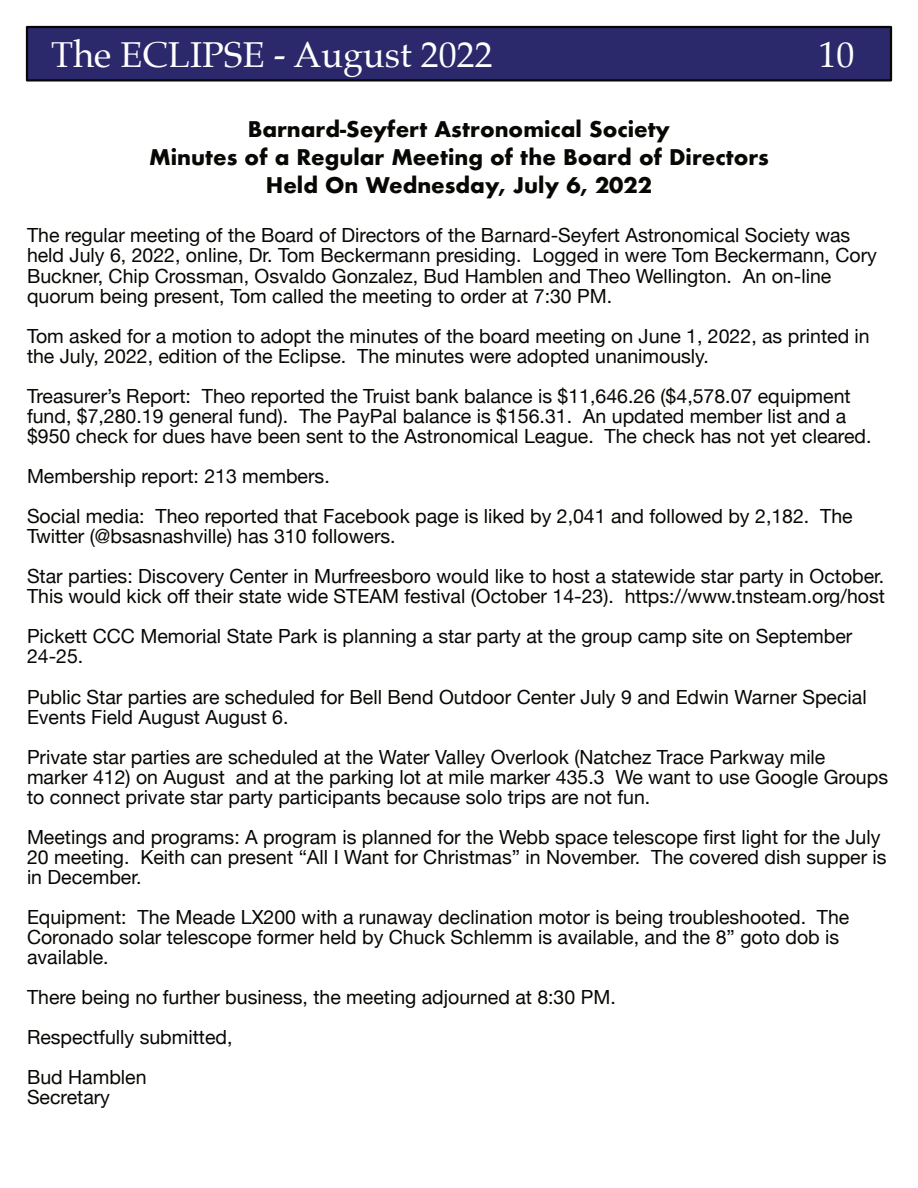
<style>
.page{position:relative;width:918px;height:1188px;background:#fff}
.page>*{position:absolute;margin:0;border:0;box-sizing:border-box;transform-origin:0 0}
.t1{font:36px "Palatino";color:#fff}
.t2{font:700 21px/27.9px "Futura";color:#080704;text-align:center}
.t3{font:19.5px/20.1px "Helvetica Neue";color:#080704}
</style>
<div class="page">
<div style="left:26px;top:26px;width:866px;height:56px;background:#2b296c;border:2px solid #080704"></div>
<h1 class="t1" style="left:51px;top:37px;width:443px">The ECLIPSE - August 2022</h1>
<h1 class="t1" style="left:819px;top:37px;width:37px">10</h1>
<p class="t2" style="left:149px;top:117px;width:621px">Barnard-Seyfert Astronomical Society<br>Minutes of a Regular Meeting of the Board of Directors<br>Held On Wednesday, July 6, 2022</p>
<p class="t3" style="left:27px;top:225px;width:851px">The regular meeting of the Board of Directors of the Barnard-Seyfert Astronomical Society was held July 6, 2022, online, Dr. Tom Beckermann presiding. Logged in were Tom Beckermann, Cory Buckner, Chip Crossman, Osvaldo Gonzalez, Bud Hamblen and Theo Wellington. An on-line quorum being present, Tom called the meeting to order at 7:30 PM.</p>
<p class="t3" style="left:27px;top:325px;width:844px">Tom asked for a motion to adopt the minutes of the board meeting on June 1, 2022, as printed in the July, 2022, edition of the Eclipse. The minutes were adopted unanimously.</p>
<p class="t3" style="left:27px;top:386px;width:846px">Treasurer’s Report: Theo reported the Truist bank balance is $11,646.26 ($4,578.07 equipment fund, $7,280.19 general fund). The PayPal balance is $156.31. An updated member list and a $950 check for dues have been sent to the Astronomical League. The check has not yet cleared.</p>
<p class="t3" style="left:27px;top:456px;width:827px;line-height:40px">Membership report: 213 members.<br>Social media: Theo reported that Facebook page is liked by 2,041 and followed by 2,182. The</p>
<p class="t3" style="left:27px;top:516px;width:859px;line-height:40px">Twitter (@bsasnashville) has 310 followers.<br>Star parties: Discovery Center in Murfreesboro would like to host a statewide star party in October.</p>
<p class="t3" style="left:27px;top:576px;width:859px;line-height:40px">This would kick off their state wide STEAM festival (October 14-23). https://www.tnsteam.org/host<br>Pickett CCC Memorial State Park is planning a star party at the group camp site on September</p>
<p class="t3" style="left:27px;top:636px;width:841px;line-height:40px">24-25.<br>Public Star parties are scheduled for Bell Bend Outdoor Center July 9 and Edwin Warner Special</p>
<p class="t3" style="left:27px;top:696px;width:800px;line-height:40px">Events Field August August 6.<br>Private star parties are scheduled at the Water Valley Overlook (Natchez Trace Parkway mile</p>
<p class="t3" style="left:27px;top:766px;width:863px">marker 412) on August and at the parking lot at mile marker 435.3 We want to use Google Groups to connect private star party participants because solo trips are not fun.</p>
<p class="t3" style="left:27px;top:827px;width:861px">Meetings and programs: A program is planned for the Webb space telescope first light for the July<br>20 meeting. Keith can present “All I Want for Christmas” in November. The covered dish supper is in December.</p>
<p class="t3" style="left:27px;top:907px;width:824px">Equipment: The Meade LX200 with a runaway declination motor is being troubleshooted. The<br>Coronado solar telescope former held by Chuck Schlemm is available, and the 8” goto dob is available.</p>
<p class="t3" style="left:27px;top:977px;width:590px;line-height:40px">There being no further business, the meeting adjourned at 8:30 PM.<br>Respectfully submitted,<br>Bud Hamblen</p>
<p class="t3" style="left:27px;top:1087px;width:85px">Secretary</p>
</div>
